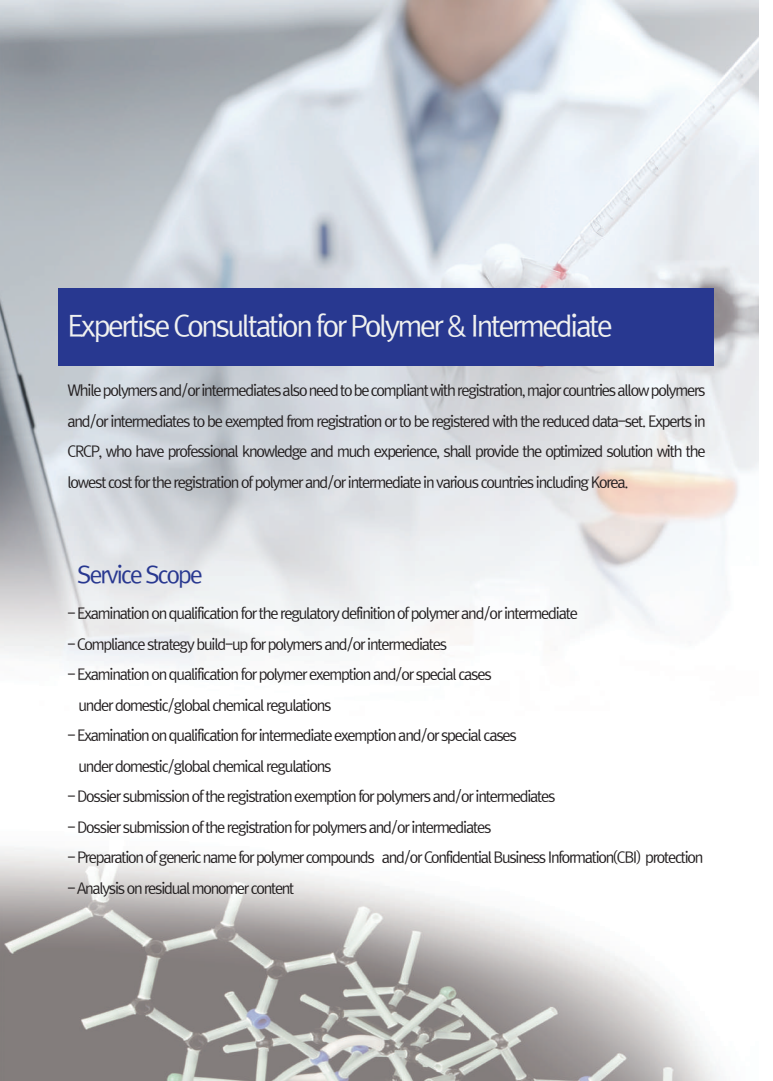
<style>
.page{position:relative;width:773px;height:1081px;background:#fff}
.page>*{position:absolute;margin:0;border:0;box-sizing:border-box;transform-origin:0 0}
.t1{font:28.75px "Rix Go M";letter-spacing:-.08em;color:#f0f1f0}
.t2{font:23.25px "Rix Go M";letter-spacing:-.08em;color:#283890}
.t3{font:15px/30.5px "Rix Go M";letter-spacing:-.08em;color:#231f20}
</style>
<div class="page">
<img style="left:0;top:0;width:758px;height:1081px">
<div style="left:58px;top:288px;width:656px;height:78px;background:#283890"></div>
<h1 class="t1" style="left:67px;top:309px;width:546px">Expertise Consultation for Polymer &amp; Intermediate</h1>
<p class="t3" style="left:67px;top:375px;width:639px;text-align:justify">While polymers and/or intermediates also need to be compliant with registration, major countries allow polymers and/or intermediates to be exempted from registration or to be registered with the reduced data-set. Experts in CRCP, who have professional knowledge and much experience, shall provide the optimized solution with the lowest cost for the registration of polymer and/or intermediate in various countries including Korea.</p>
<h2 class="t2" style="left:77px;top:561px;width:127px">Service Scope</h2>
<p class="t3" style="left:67px;top:598px;width:512px">- Examination on qualification for the regulatory definition of polymer and/or intermediate</p>
<p class="t3" style="left:67px;top:629px;width:381px">- Compliance strategy build-up for polymers and/or intermediates</p>
<p class="t3" style="left:78px;top:659px;width:415px;text-indent:-11px">- Examination on qualification for polymer exemption and/or special cases under domestic/global chemical regulations</p>
<p class="t3" style="left:78px;top:720px;width:440px;text-indent:-11px">- Examination on qualification for intermediate exemption and/or special cases under domestic/global chemical regulations</p>
<p class="t3" style="left:67px;top:781px;width:489px">- Dossier submission of the registration exemption for polymers and/or intermediates</p>
<p class="t3" style="left:67px;top:812px;width:425px">- Dossier submission of the registration for polymers and/or intermediates</p>
<p class="t3" style="left:67px;top:842px;width:637px">- Preparation of generic name for polymer compounds and/or Confidential Business Information(CBI) protection</p>
<p class="t3" style="left:67px;top:873px;width:228px">- Analysis on residual monomer content</p>
</div>
